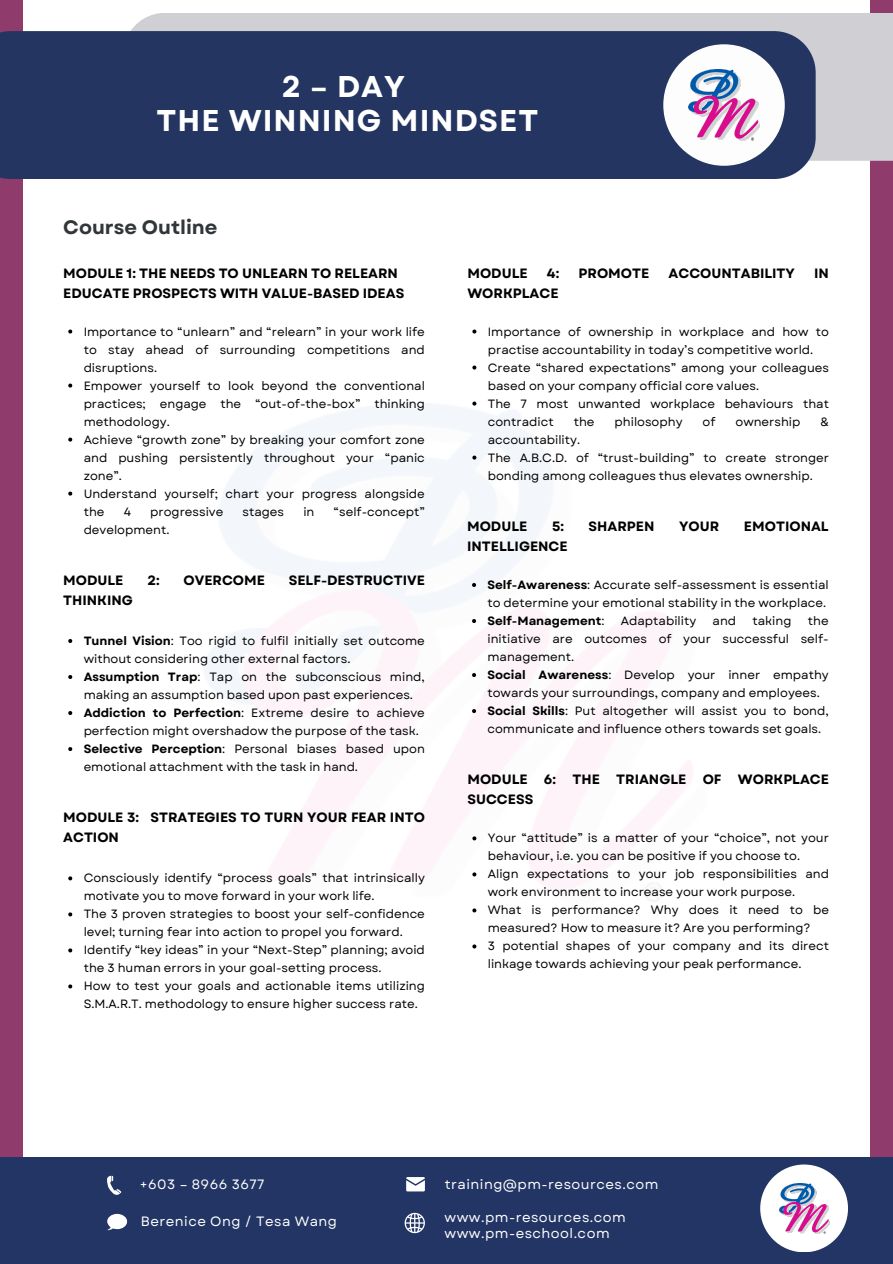
<style>
.page{position:relative;width:893px;height:1264px;background:#fff}
.page>*{position:absolute;margin:0;border:0;box-sizing:border-box;transform-origin:0 0}
.t1{font:700 30px/34.8px "Garet";letter-spacing:.035em;color:#fff;text-align:center}
.t2{font:700 19.5px "Garet";color:#313638}
.t3{font:700 13.5px/20px "Garet";color:#000}
.t4{font:13.5px/15.8px "Garet";letter-spacing:.035em;color:#fff}
.t5{font:12px/18px "Garet";color:#000}
.t6{font:700 12px "Garet";color:#000}
.s1{font-weight:700}
.s2{font-weight:400}
</style>
<div class="page">
<div style="left:0;top:0;width:892px;height:1156px;background:#8f3c6d"></div>
<div style="left:23px;top:0;width:846px;height:1262px;background:#fff"></div>
<img style="left:204px;top:404px;width:488px;height:498px">
<div style="left:0;top:1156px;width:892px;height:107px;background:#233564"></div>
<svg style="left:107px;top:1175px;width:14px;height:19px"></svg>
<svg style="left:107px;top:1213px;width:20px;height:17px"></svg>
<svg style="left:406px;top:1177px;width:19px;height:14px"></svg>
<svg style="left:404px;top:1212px;width:21px;height:21px"></svg>
<div style="left:760px;top:1164px;width:87px;height:88px;background:#fff;border-radius:50%"></div>
<img style="left:779px;top:1183px;width:50px;height:50px">
<div style="left:131px;top:13px;width:761px;height:148px;background:#d0d0d4"></div>
<div style="left:0;top:31px;width:815px;height:148px;background:#233560"></div>
<div style="left:663px;top:44px;width:121px;height:122px;background:#fdfdfd;border-radius:50%"></div>
<img style="left:688px;top:70px;width:71px;height:70px">
<svg style="left:68px;top:329px;width:4px;height:4px"></svg>
<svg style="left:68px;top:383px;width:4px;height:4px"></svg>
<svg style="left:68px;top:437px;width:4px;height:4px"></svg>
<svg style="left:68px;top:491px;width:4px;height:4px"></svg>
<svg style="left:68px;top:639px;width:4px;height:4px"></svg>
<svg style="left:68px;top:675px;width:4px;height:4px"></svg>
<svg style="left:68px;top:711px;width:4px;height:4px"></svg>
<svg style="left:68px;top:747px;width:4px;height:4px"></svg>
<svg style="left:472px;top:329px;width:4px;height:4px"></svg>
<svg style="left:472px;top:365px;width:4px;height:4px"></svg>
<svg style="left:472px;top:401px;width:4px;height:4px"></svg>
<svg style="left:472px;top:455px;width:4px;height:4px"></svg>
<svg style="left:472px;top:583px;width:4px;height:4px"></svg>
<svg style="left:472px;top:619px;width:4px;height:4px"></svg>
<svg style="left:472px;top:673px;width:4px;height:4px"></svg>
<svg style="left:472px;top:709px;width:4px;height:4px"></svg>
<svg style="left:68px;top:876px;width:4px;height:4px"></svg>
<svg style="left:68px;top:912px;width:4px;height:4px"></svg>
<svg style="left:68px;top:948px;width:4px;height:4px"></svg>
<svg style="left:68px;top:984px;width:4px;height:4px"></svg>
<svg style="left:472px;top:836px;width:4px;height:4px"></svg>
<svg style="left:472px;top:872px;width:4px;height:4px"></svg>
<svg style="left:472px;top:908px;width:4px;height:4px"></svg>
<svg style="left:472px;top:944px;width:4px;height:4px"></svg>
<h4 class="t1" style="left:156px;top:69px;width:383px">2 – DAY<br>THE WINNING MINDSET</h4>
<h2 class="t2" style="left:63px;top:213px;width:156px">Course Outline</h2>
<p class="t3" style="left:63px;top:263px;width:342px">MODULE 1: THE NEEDS TO UNLEARN TO RELEARN<br>EDUCATE PROSPECTS WITH VALUE-BASED IDEAS</p>
<p class="t5" style="left:84px;top:322px;width:343px;text-align:justify">Importance to “unlearn” and “relearn” in your work life to stay ahead of surrounding competitions and disruptions.</p>
<p class="t5" style="left:84px;top:376px;width:343px;text-align:justify">Empower yourself to look beyond the conventional practices; engage the “out-of-the-box” thinking methodology.</p>
<p class="t5" style="left:84px;top:430px;width:343px;text-align:justify">Achieve “growth zone” by breaking your comfort zone and pushing persistently throughout your “panic zone”.</p>
<p class="t5" style="left:84px;top:484px;width:343px">Understand yourself; chart your progress alongside the</p>
<p class="t5" style="left:124px;top:502px;width:9px">4</p>
<p class="t5" style="left:150px;top:502px;width:75px">progressive</p>
<p class="t5" style="left:242px;top:502px;width:43px">stages</p>
<p class="t5" style="left:303px;top:502px;width:13px">in</p>
<p class="t5" style="left:333px;top:502px;width:93px">“self-concept”</p>
<p class="t5" style="left:84px;top:520px;width:87px">development.</p>
<h3 class="t3" style="left:63px;top:570px;width:62px">MODULE</h3>
<h3 class="t3" style="left:147px;top:570px;width:14px">2:</h3>
<h3 class="t3" style="left:183px;top:570px;width:83px">OVERCOME</h3>
<h3 class="t3" style="left:289px;top:570px;width:138px">SELF-DESTRUCTIVE</h3>
<h3 class="t3" style="left:63px;top:590px;width:71px">THINKING</h3>
<p class="t5" style="left:84px;top:632px;width:343px"><span class="s1">Tunnel Vision</span>: Too rigid to fulfil initially set outcome without considering other external factors.</p>
<p class="t5" style="left:84px;top:668px;width:343px"><span class="s1">Assumption Trap</span>: Tap on the subconscious mind, making an assumption based upon past experiences.</p>
<p class="t5" style="left:84px;top:704px;width:343px"><span class="s1">Addiction to Perfection</span>: Extreme desire to achieve perfection might overshadow the purpose of the task.</p>
<p class="t5" style="left:84px;top:740px;width:343px"><span class="s1">Selective Perception</span>: Personal biases based upon emotional attachment with the task in hand.</p>
<h3 class="t3" style="left:63px;top:807px;width:363px">MODULE 3: STRATEGIES TO TURN YOUR FEAR INTO<br>ACTION</h3>
<p class="t5" style="left:84px;top:869px;width:343px">Consciously identify “process goals” that intrinsically motivate you to move forward in your work life.</p>
<p class="t5" style="left:84px;top:905px;width:343px">The 3 proven strategies to boost your self-confidence level; turning fear into action to propel you forward.</p>
<p class="t5" style="left:84px;top:941px;width:343px">Identify “key ideas” in your “Next-Step” planning; avoid the 3 human errors in your goal-setting process.</p>
<p class="t5" style="left:84px;top:977px;width:343px">How to test your goals and actionable items utilizing<br>S.M.A.R.T. methodology to ensure higher success rate.</p>
<h3 class="t3" style="left:467px;top:263px;width:62px">MODULE</h3>
<h3 class="t3" style="left:547px;top:263px;width:14px">4:</h3>
<h3 class="t3" style="left:578px;top:263px;width:72px">PROMOTE</h3>
<h3 class="t3" style="left:668px;top:263px;width:128px">ACCOUNTABILITY</h3>
<h3 class="t3" style="left:814px;top:263px;width:16px">IN</h3>
<h3 class="t3" style="left:467px;top:283px;width:93px">WORKPLACE</h3>
<p class="t5" style="left:487px;top:322px;width:343px">Importance of ownership in workplace and how to practise accountability in today’s competitive world.</p>
<p class="t5" style="left:487px;top:358px;width:343px">Create “shared expectations” among your colleagues based on your company official core values.</p>
<p class="t5" style="left:487px;top:394px;width:343px">The 7 most unwanted workplace behaviours that contradict</p>
<p class="t5" style="left:573px;top:412px;width:22px">the</p>
<p class="t5" style="left:614px;top:412px;width:69px">philosophy</p>
<p class="t5" style="left:702px;top:412px;width:14px">of</p>
<p class="t5" style="left:735px;top:412px;width:66px">ownership</p>
<p class="t5" style="left:820px;top:412px;width:10px">&amp;</p>
<p class="t5" style="left:487px;top:430px;width:94px">accountability.</p>
<p class="t5" style="left:487px;top:448px;width:343px">The A.B.C.D. of “trust-building” to create stronger bonding among colleagues thus elevates ownership.</p>
<h3 class="t3" style="left:467px;top:516px;width:62px">MODULE</h3>
<h3 class="t3" style="left:552px;top:516px;width:13px">5:</h3>
<h3 class="t3" style="left:588px;top:516px;width:67px">SHARPEN</h3>
<h3 class="t3" style="left:679px;top:516px;width:42px">YOUR</h3>
<h3 class="t3" style="left:744px;top:516px;width:86px">EMOTIONAL</h3>
<h3 class="t3" style="left:467px;top:536px;width:102px">INTELLIGENCE</h3>
<p class="t5" style="left:487px;top:576px;width:343px"><span class="s1">Self-Awareness</span>: Accurate self-assessment is essential to determine your emotional stability in the workplace.</p>
<p class="t6" style="left:487px;top:612px;width:119px">Self-Management<span class="s2">:</span></p>
<p class="t5" style="left:621px;top:612px;width:77px">Adaptability</p>
<p class="t5" style="left:712px;top:612px;width:25px">and</p>
<p class="t5" style="left:752px;top:612px;width:40px">taking</p>
<p class="t5" style="left:487px;top:612px;width:343px;text-align:justify;text-indent:320px">the initiative are outcomes of your successful self&shy;management.</p>
<p class="t5" style="left:487px;top:666px;width:343px"><span class="s1">Social Awareness</span>: Develop your inner empathy towards your surroundings, company and employees.</p>
<p class="t5" style="left:487px;top:702px;width:343px"><span class="s1">Social Skills</span>: Put altogether will assist you to bond, communicate and influence others towards set goals.</p>
<h1 class="t3" style="left:467px;top:769px;width:363px">MODULE 6: THE TRIANGLE OF WORKPLACE<br>SUCCESS</h1>
<p class="t5" style="left:487px;top:829px;width:343px">Your “attitude” is a matter of your “choice”, not your behaviour, i.e. you can be positive if you choose to.</p>
<p class="t5" style="left:487px;top:865px;width:343px">Align expectations to your job responsibilities and work environment to increase your work purpose.</p>
<h4 class="t5" style="left:487px;top:901px;width:343px">What is performance? Why does it need to be measured? How to measure it? Are you performing?</h4>
<p class="t5" style="left:487px;top:937px;width:343px">3 potential shapes of your company and its direct linkage towards achieving your peak performance.</p>
<p class="t4" style="left:140px;top:1176px;width:126px">+603 – 8966 3677</p>
<p class="t4" style="left:141px;top:1213px;width:198px">Berenice Ong / Tesa Wang</p>
<p class="t4" style="left:444px;top:1176px;width:215px">training@pm-resources.com</p>
<p class="t4" style="left:444px;top:1209px;width:183px">www.pm-resources.com www.pm-eschool.com</p>
</div>
